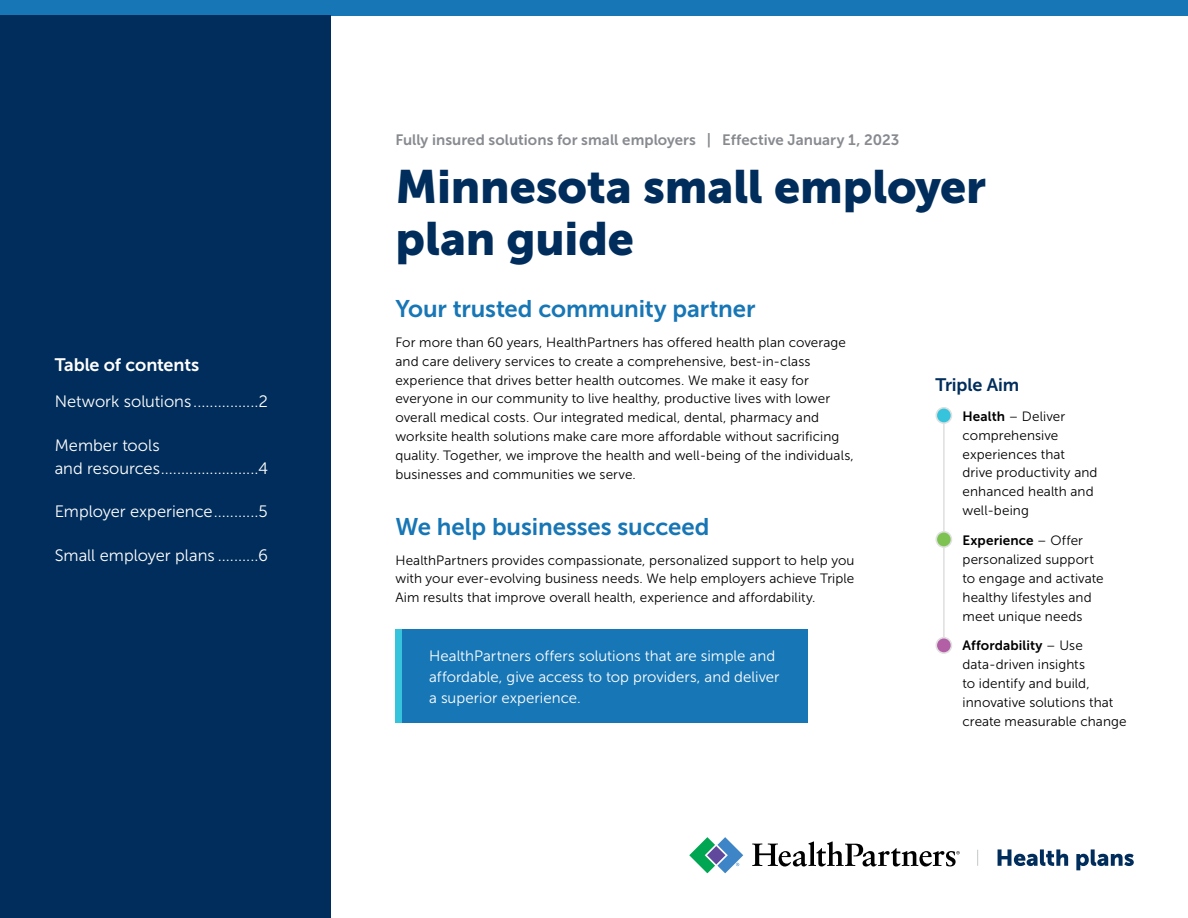
<style>
.page{position:relative;width:1188px;height:918px;background:#fff}
.page>*{position:absolute;margin:0;border:0;box-sizing:border-box;transform-origin:0 0}
.Flyer_H1__Header{font:46.5px/51.2px "Museo Sans 900";letter-spacing:-.005em;color:#002d5b}
.Flyer_H2__Subhead_1{font:24px "Museo Sans 700";letter-spacing:-.005em;color:#1776b5}
.TOC_header{font:18px "Museo Sans 700";letter-spacing:-.015em;color:#fff}
.Flyer_H3__Subhead_2{font:18px "Museo Sans 700";letter-spacing:-.01em;color:#002d5b}
.t1{font:16.5px/23.1px "Museo Sans 300";color:#fff}
.Flyer_Tip_Callout_BO{font:15px/21px "Museo Sans 300";letter-spacing:.005em;color:#fff}
.Flyer_Preheader{font:15px "Museo Sans 700";letter-spacing:.005em;color:#878a8f}
.Flyer_Body{font:13.5px/18.9px "Museo Sans 300";letter-spacing:.005em;color:#000}
.s1{font-family:"Museo Sans 700"}
</style>
<div class="page">
<div style="left:0;top:0;width:1188px;height:16px;background:#1776b5"></div>
<div style="left:402px;top:629px;width:406px;height:94px;background:#1776b5"></div>
<div style="left:395px;top:629px;width:7px;height:94px;background:#36c3dc"></div>
<div style="left:0;top:16px;width:330px;height:902px;background:#002d5b"></div>
<hr style="left:943px;top:418px;width:2px;height:234px;background:#dfe0df">
<div style="left:936px;top:408px;width:15px;height:15px;background:#36c3dc;border-radius:50%"></div>
<div style="left:936px;top:407px;width:16px;height:17px;border:2px solid #dfe0df;border-radius:50%"></div>
<div style="left:936px;top:532px;width:15px;height:15px;background:#7ec352;border-radius:50%"></div>
<div style="left:936px;top:531px;width:16px;height:17px;border:2px solid #dfe0df;border-radius:50%"></div>
<div style="left:936px;top:638px;width:15px;height:15px;background:#b35fa5;border-radius:50%"></div>
<div style="left:936px;top:637px;width:16px;height:17px;border:2px solid #dfe0df;border-radius:50%"></div>
<svg style="left:689px;top:837px;width:54px;height:36px"></svg>
<svg style="left:752px;top:841px;width:208px;height:26px"></svg>
<svg style="left:977px;top:850px;width:1px;height:16px"></svg>
<svg style="left:998px;top:849px;width:136px;height:21px"></svg>
<p class="TOC_header" style="left:55px;top:355px;width:146px">Table of contents</p>
<p class="t1" style="left:55px;top:390px;width:215px">Network solutions ................2</p>
<p class="t1" style="left:55px;top:434px;width:215px">Member tools<br>and resources........................4</p>
<p class="t1" style="left:55px;top:500px;width:215px">Employer experience...........5</p>
<p class="t1" style="left:55px;top:544px;width:215px">Small employer plans ..........6</p>
<p class="Flyer_Preheader" style="left:395px;top:132px;width:506px">Fully insured solutions for small employers | Effective January 1, 2023</p>
<h1 class="Flyer_H1__Header" style="left:395px;top:161px;width:592px">Minnesota small employer plan guide</h1>
<h2 class="Flyer_H2__Subhead_1" style="left:395px;top:295px;width:362px">Your trusted community partner</h2>
<p class="Flyer_Body" style="left:395px;top:333px;width:460px">For more than 60 years, HealthPartners has offered health plan coverage and care delivery services to create a comprehensive, best-in-class experience that drives better health outcomes. We make it easy for everyone in our community to live healthy, productive lives with lower overall medical costs. Our integrated medical, dental, pharmacy and worksite health solutions make care more affordable without sacrificing quality. Together, we improve the health and well-being of the individuals, businesses and communities we serve.</p>
<h2 class="Flyer_H2__Subhead_1" style="left:395px;top:513px;width:315px">We help businesses succeed</h2>
<p class="Flyer_Body" style="left:395px;top:551px;width:461px;text-align:justify">HealthPartners provides compassionate, personalized support to help you with your ever-evolving business needs. We help employers achieve Triple Aim results that improve overall health, experience and affordability.</p>
<h3 class="Flyer_H3__Subhead_2" style="left:936px;top:375px;width:85px">Triple Aim</h3>
<p class="Flyer_Body" style="left:963px;top:407px;width:136px"><span class="s1">Health</span> – Deliver comprehensive experiences that drive productivity and enhanced health and well-being</p>
<p class="Flyer_Body" style="left:963px;top:531px;width:143px"><span class="s1">Experience</span> – Offer personalized support to engage and activate healthy lifestyles and meet unique needs</p>
<p class="Flyer_Body" style="left:963px;top:636px;width:166px"><span class="s1">Affordability</span> – Use data-driven insights<br>to identify and build, innovative solutions that create measurable change</p>
<p class="Flyer_Tip_Callout_BO" style="left:429px;top:645px;width:352px">HealthPartners offers solutions that are simple and affordable, give access to top providers, and deliver a superior experience.</p>
</div>
